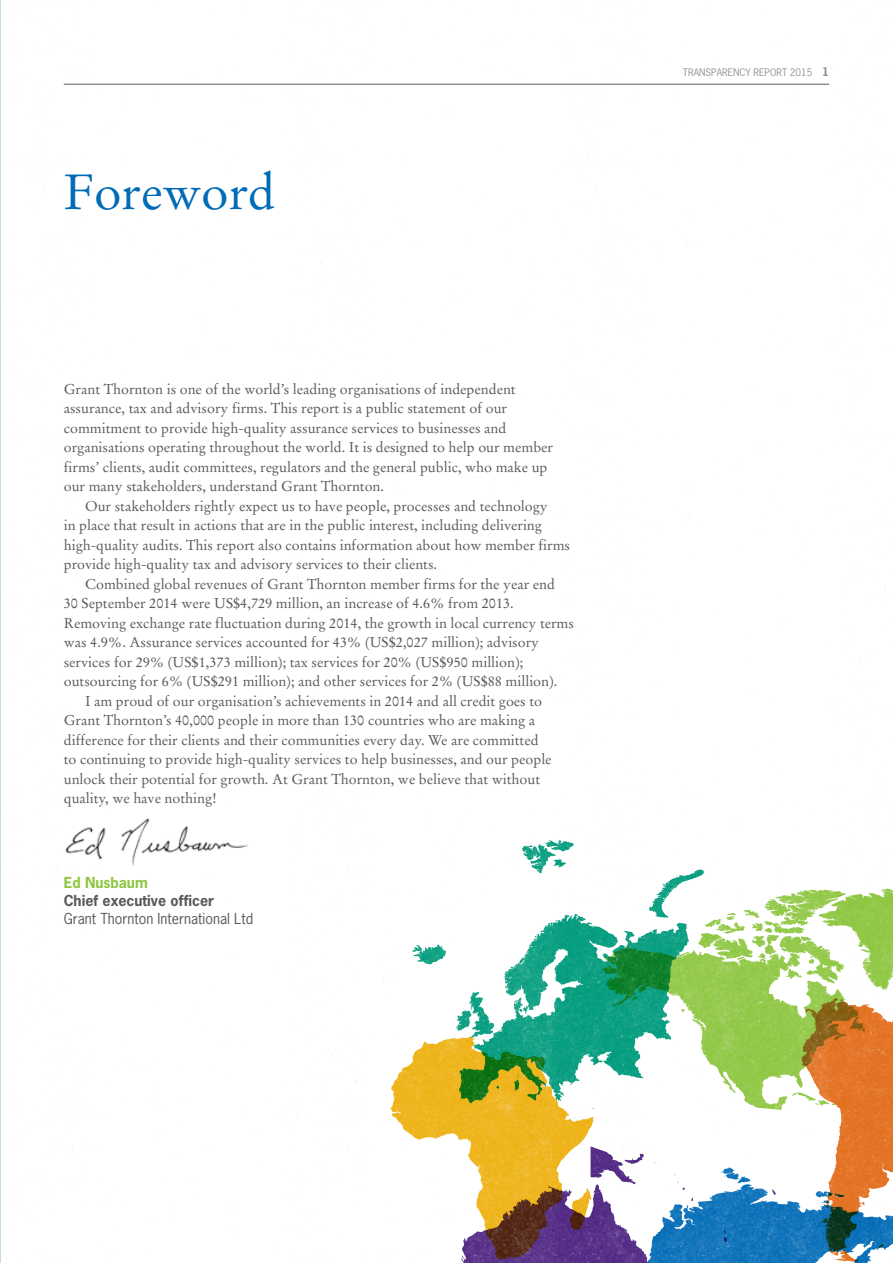
<style>
.page{position:relative;width:893px;height:1263px;background:#fff}
.page>*{position:absolute;margin:0;border:0;box-sizing:border-box;transform-origin:0 0}
.t1{font:49.5px "Stempel Garamond LT Std";color:#006bb6}
.t2{font:14.25px/19.5px "Stempel Garamond LT Std";color:#58595b}
.t3{font:14.25px "News Gothic Std";color:#58595b}
.t4{font:700 14.25px "News Gothic Std";color:#58595b}
.t5{font:700 14.25px "News Gothic Std";color:#8dc63f}
.t6{font:9.75px "News Gothic Std";color:#919195}
.s1{font-weight:700;font-size:11.25px}
</style>
<div class="page">
<img style="left:0;top:0;width:893px;height:1263px">
<hr style="left:64px;top:84px;width:765px;height:1px;background:#919195">
<img style="left:59px;top:809px;width:234px;height:62px">
<h1 class="t1" style="left:64px;top:162px;width:213px">Foreword</h1>
<p class="t2" style="left:64px;top:379px;width:491px">Grant Thornton is one of the world’s leading organisations of independent assurance, tax and advisory firms. This report is a public statement of our commitment to provide high-quality assurance services to businesses and organisations operating throughout the world. It is designed to help our member firms’ clients, audit committees, regulators and the general public, who make up our many stakeholders, understand Grant Thornton.</p>
<p class="t2" style="left:64px;top:496px;width:508px;text-indent:21px">Our stakeholders rightly expect us to have people, processes and technology<br>in place that result in actions that are in the public interest, including delivering high-quality audits. This report also contains information about how member firms provide high-quality tax and advisory services to their clients.</p>
<p class="t2" style="left:85px;top:574px;width:471px">Combined global revenues of Grant Thornton member firms for the year end</p>
<p class="t2" style="left:64px;top:594px;width:452px">30 September 2014 were US$4,729 million, an increase of 4.6% from 2013.</p>
<p class="t2" style="left:64px;top:613px;width:512px">Removing exchange rate fluctuation during 2014, the growth in local currency terms</p>
<p class="t2" style="left:64px;top:633px;width:477px">was 4.9%. Assurance services accounted for 43% (US$2,027 million); advisory</p>
<p class="t2" style="left:64px;top:652px;width:461px">services for 29% (US$1,373 million); tax services for 20% (US$950 million);</p>
<p class="t2" style="left:64px;top:672px;width:495px">outsourcing for 6% (US$291 million); and other services for 2% (US$88 million).</p>
<p class="t2" style="left:85px;top:691px;width:458px">I am proud of our organisation’s achievements in 2014 and all credit goes to</p>
<p class="t2" style="left:64px;top:711px;width:473px">Grant Thornton’s 40,000 people in more than 130 countries who are making a</p>
<p class="t2" style="left:64px;top:730px;width:476px">difference for their clients and their communities every day. We are committed</p>
<p class="t2" style="left:64px;top:750px;width:489px">to continuing to provide high-quality services to help businesses, and our people</p>
<p class="t2" style="left:64px;top:769px;width:478px">unlock their potential for growth. At Grant Thornton, we believe that without</p>
<p class="t2" style="left:64px;top:789px;width:155px">quality, we have nothing!</p>
<p class="t5" style="left:64px;top:873px;width:85px">Ed Nusbaum</p>
<p class="t4" style="left:64px;top:891px;width:152px">Chief executive officer</p>
<p class="t3" style="left:64px;top:910px;width:191px">Grant Thornton International Ltd</p>
<p class="t6" style="left:683px;top:66px;width:148px">TRANSPARENCY REPORT 2015 <span class="s1">1</span></p>
</div>
